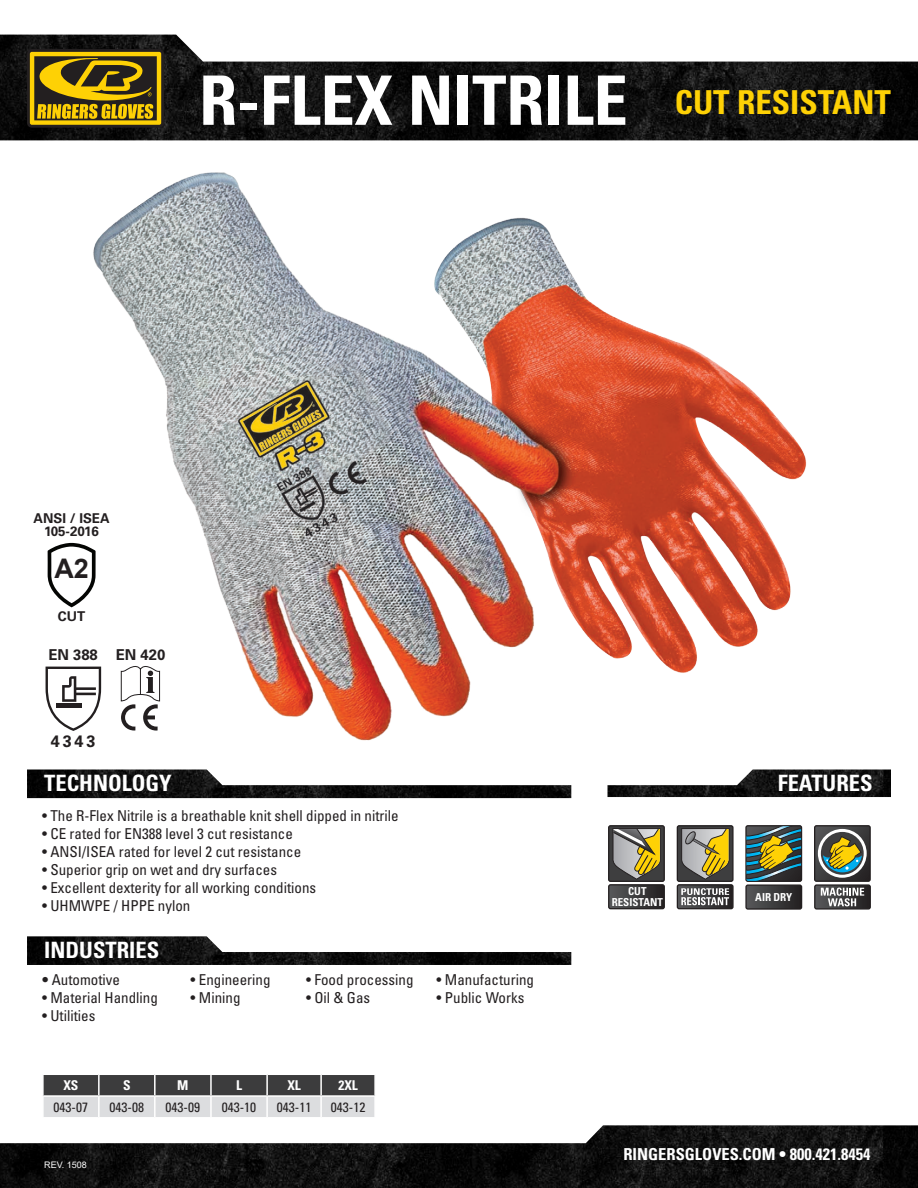
<style>
.page{position:relative;width:918px;height:1188px;background:#fff}
.page>*{position:absolute;margin:0;border:0;box-sizing:border-box;transform-origin:0 0}
.t1{font:700 condensed 68.25px "Univers LT Std";color:#fff}
.t2{font:700 condensed 33px "Univers LT Std";color:#fed105}
.t3{font:700 27px "Arial";color:#231f20}
.t4{font:700 condensed 22.5px "Univers LT Std";color:#fff}
.t5{font:700 condensed 16.5px "Univers LT Std";color:#fff}
.features_paragraph{font:700 16.5px "Univers LT Std";color:#231f20}
.features_paragraph-2{font:condensed 15px "Univers LT Std";color:#231f20}
.features_paragraph-3{font:700 15px "Univers LT Std";color:#231f20}
.Table_Para_BODY{font:condensed 13.5px "Univers LT Std";color:#231f20}
.features_paragraph-4{font:700 13.5px "Univers LT Std";color:#231f20}
.Table_Para_HEADER{font:700 condensed 13.5px "Univers LT Std";color:#fff}
.t6{font:700 condensed 10.95px/10.6px "Univers";color:#fff;text-align:center}
.t7{font:9px "Arial";color:#fff}
.s1{font-weight:700}
</style>
<div class="page">
<img style="left:0;top:35px;width:918px;height:105px">
<img style="left:0;top:1125px;width:918px;height:63px">
<svg style="left:27px;top:49px;width:137px;height:79px"></svg>
<svg style="left:30px;top:52px;width:131px;height:73px;background:#937a12"></svg>
<svg style="left:46px;top:667px;width:42px;height:64px"></svg>
<div style="left:814px;top:884px;width:57px;height:26px;border:1px solid #231f20;border-radius:2px"></div>
<div style="left:814px;top:825px;width:57px;height:57px;border:1px solid #231f20;border-radius:2px"></div>
<svg style="left:815px;top:826px;width:55px;height:83px;background:#737562"></svg>
<div style="left:745px;top:825px;width:57px;height:57px;border:1px solid #231f20;border-radius:2px"></div>
<svg style="left:746px;top:826px;width:56px;height:82px;background:#55604d"></svg>
<div style="left:745px;top:884px;width:57px;height:26px;border:1px solid #231f20;border-radius:2px"></div>
<div style="left:677px;top:884px;width:57px;height:25px;border:1px solid #231f20;border-radius:2px"></div>
<div style="left:677px;top:825px;width:57px;height:57px;border:1px solid #231f20;border-radius:2px"></div>
<svg style="left:677px;top:828px;width:56px;height:81px;background:#888166"></svg>
<div style="left:608px;top:884px;width:57px;height:25px;border:1px solid #231f20;border-radius:2px"></div>
<div style="left:608px;top:825px;width:57px;height:57px;border:1px solid #231f20;border-radius:2px"></div>
<svg style="left:609px;top:828px;width:55px;height:81px;background:#756f58"></svg>
<svg style="left:44px;top:1075px;width:330px;height:42px;background:#8c8c8e"></svg>
<hr style="left:98px;top:1075px;width:2px;height:20px;background:#fff">
<hr style="left:154px;top:1075px;width:2px;height:20px;background:#fff">
<hr style="left:210px;top:1075px;width:2px;height:20px;background:#fff">
<hr style="left:266px;top:1075px;width:2px;height:20px;background:#fff">
<hr style="left:320px;top:1075px;width:2px;height:20px;background:#fff">
<hr style="left:42px;top:1095px;width:57px;height:2px;background:#fff">
<hr style="left:99px;top:1095px;width:56px;height:2px;background:#fff">
<hr style="left:98px;top:1097px;width:2px;height:20px;background:#fff">
<hr style="left:155px;top:1095px;width:56px;height:2px;background:#fff">
<hr style="left:154px;top:1097px;width:2px;height:20px;background:#fff">
<hr style="left:211px;top:1095px;width:56px;height:2px;background:#fff">
<hr style="left:210px;top:1097px;width:2px;height:20px;background:#fff">
<hr style="left:267px;top:1095px;width:54px;height:2px;background:#fff">
<hr style="left:266px;top:1097px;width:2px;height:20px;background:#fff">
<hr style="left:321px;top:1095px;width:55px;height:2px;background:#fff">
<hr style="left:320px;top:1097px;width:2px;height:20px;background:#fff">
<img style="left:608px;top:770px;width:283px;height:27px">
<img style="left:27px;top:770px;width:544px;height:28px">
<img style="left:27px;top:936px;width:544px;height:29px">
<img style="left:88px;top:172px;width:733px;height:606px">
<svg style="left:48px;top:543px;width:48px;height:64px"></svg>
<p class="t1" style="left:199px;top:59px;width:430px">R-FLEX NITRILE</p>
<p class="t2" style="left:675px;top:82px;width:218px">CUT RESISTANT</p>
<p class="features_paragraph-4" style="left:33px;top:510px;width:78px">ANSI / ISEA</p>
<p class="features_paragraph-4" style="left:44px;top:523px;width:56px">105-2016</p>
<p class="t3" style="left:54px;top:550px;width:36px">A2</p>
<p class="features_paragraph-4" style="left:58px;top:609px;width:29px">CUT</p>
<p class="features_paragraph-3" style="left:48px;top:646px;width:51px">EN 388</p>
<p class="features_paragraph-3" style="left:116px;top:646px;width:51px">EN 420</p>
<p class="features_paragraph" style="left:51px;top:731px;width:46px">4343</p>
<p class="t4" style="left:44px;top:770px;width:129px">TECHNOLOGY</p>
<p class="t4" style="left:778px;top:769px;width:96px">FEATURES</p>
<p class="features_paragraph-2" style="left:42px;top:806px;width:358px">• The R-Flex Nitrile is a breathable knit shell dipped in nitrile</p>
<p class="features_paragraph-2" style="left:42px;top:824px;width:252px">• CE rated for EN388 level 3 cut resistance</p>
<p class="features_paragraph-2" style="left:42px;top:842px;width:261px">• ANSI/ISEA rated for level 2 cut resistance</p>
<p class="features_paragraph-2" style="left:42px;top:860px;width:236px">• Superior grip on wet and dry surfaces</p>
<p class="features_paragraph-2" style="left:42px;top:878px;width:276px">• Excellent dexterity for all working conditions</p>
<p class="features_paragraph-2" style="left:42px;top:896px;width:150px">• UHMWPE / HPPE nylon</p>
<p class="t4" style="left:44px;top:936px;width:117px">INDUSTRIES</p>
<p class="features_paragraph-2" style="left:42px;top:970px;width:79px"><span class="s1">•</span> Automotive</p>
<p class="features_paragraph-2" style="left:191px;top:970px;width:81px">• Engineering</p>
<p class="features_paragraph-2" style="left:306px;top:970px;width:109px">• Food processing</p>
<p class="features_paragraph-2" style="left:437px;top:970px;width:99px">• Manufacturing</p>
<p class="features_paragraph-2" style="left:42px;top:988px;width:117px">• Material Handling</p>
<p class="features_paragraph-2" style="left:191px;top:988px;width:51px">• Mining</p>
<p class="features_paragraph-2" style="left:306px;top:988px;width:66px">• Oil &amp; Gas</p>
<p class="features_paragraph-2" style="left:437px;top:988px;width:89px">• Public Works</p>
<p class="features_paragraph-2" style="left:42px;top:1006px;width:55px">• Utilities</p>
<p class="Table_Para_HEADER" style="left:63px;top:1077px;width:17px">XS</p>
<p class="Table_Para_HEADER" style="left:123px;top:1077px;width:9px">S</p>
<p class="Table_Para_HEADER" style="left:177px;top:1077px;width:13px">M</p>
<p class="Table_Para_HEADER" style="left:236px;top:1077px;width:7px">L</p>
<p class="Table_Para_HEADER" style="left:287px;top:1077px;width:15px">XL</p>
<p class="Table_Para_HEADER" style="left:338px;top:1077px;width:21px">2XL</p>
<p class="Table_Para_BODY" style="left:54px;top:1098px;width:36px">043-07</p>
<p class="Table_Para_BODY" style="left:110px;top:1098px;width:36px">043-08</p>
<p class="Table_Para_BODY" style="left:166px;top:1098px;width:36px">043-09</p>
<p class="Table_Para_BODY" style="left:222px;top:1098px;width:36px">043-10</p>
<p class="Table_Para_BODY" style="left:277px;top:1098px;width:36px">043-11</p>
<p class="Table_Para_BODY" style="left:331px;top:1098px;width:36px">043-12</p>
<p class="t7" style="left:44px;top:1158px;width:44px">REV. 1508</p>
<p class="t6" style="left:612px;top:886px;width:53px">CUT<br>RESISTANT</p>
<p class="t6" style="left:755px;top:891px;width:39px">AIR DRY</p>
<p class="t5" style="left:623px;top:1144px;width:249px">RINGERSGLOVES.COM • 800.421.8454</p>
</div>
